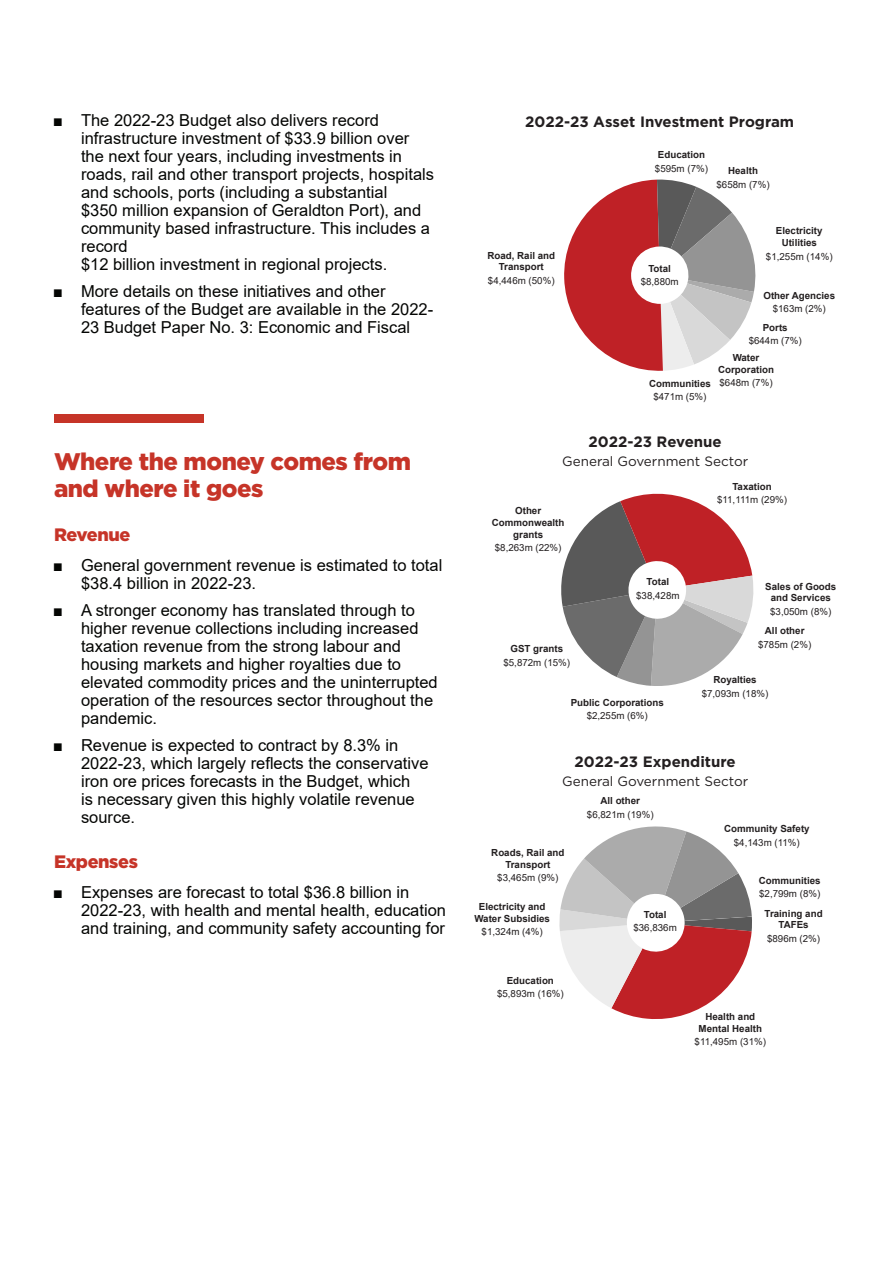
<style>
.page{position:relative;width:893px;height:1263px;background:#fff}
.page>*{position:absolute;margin:0;border:0;box-sizing:border-box;transform-origin:0 0}
.t1{font:900 24px/27px "Gotham";letter-spacing:-.02em;color:#c63428}
.t2{font:900 18px "Gotham";letter-spacing:-.02em;color:#c63428}
.t3{font:16.5px/18px "Arial";color:#040503}
.t4{font:700 15px "Gotham";color:#231f20}
.t5{font:13.5px "Gotham";color:#231f20}
.t6{font:700 9.75px/11.7px "Arial";color:#231f20;text-align:center}
.t7{font:9.75px/13.5px "Arial";color:#231f20;text-align:center}
.s1{font-family:"Arial Narrow"}
.s2{font-weight:400}
.s3{font-weight:700}
</style>
<div class="page">
<div style="left:54px;top:414px;width:149px;height:9px;background:#c63428"></div>
<svg style="left:559px;top:826px;width:193px;height:193px"></svg>
<svg style="left:564px;top:179px;width:192px;height:192px"></svg>
<svg style="left:561px;top:493px;width:193px;height:193px"></svg>
<p class="t3" style="left:81px;top:111px;width:355px;text-indent:-27px"><span class="s1">■</span> The 2022-23 Budget also delivers record infrastructure investment of $33.9 billion over the next four years, including investments in roads, rail and other transport projects, hospitals and schools, ports (including a substantial<br>$350 million expansion of Geraldton Port), and community based infrastructure. This includes a record<br>$12 billion investment in regional projects.</p>
<p class="t3" style="left:81px;top:282px;width:354px;text-indent:-27px"><span class="s1">■</span> More details on these initiatives and other features of the Budget are available in the 2022-<br>23 Budget Paper No. 3: Economic and Fiscal</p>
<p class="t1" style="left:54px;top:447px;width:358px">Where the money comes from and where it goes</p>
<p class="t2" style="left:54px;top:522px;width:78px">Revenue</p>
<p class="t3" style="left:81px;top:556px;width:363px;text-indent:-27px"><span class="s1">■</span> General government revenue is estimated to total $38.4 billion in 2022-23.</p>
<p class="t3" style="left:81px;top:601px;width:358px;text-indent:-27px"><span class="s1">■</span> A stronger economy has translated through to higher revenue collections including increased taxation revenue from the strong labour and housing markets and higher royalties due to elevated commodity prices and the uninterrupted operation of the resources sector throughout the pandemic.</p>
<p class="t3" style="left:81px;top:736px;width:349px;text-indent:-27px"><span class="s1">■</span> Revenue is expected to contract by 8.3% in 2022-23, which largely reflects the conservative iron ore prices forecasts in the Budget, which<br>is necessary given this highly volatile revenue source.</p>
<p class="t2" style="left:54px;top:849px;width:86px">Expenses</p>
<p class="t3" style="left:81px;top:883px;width:367px;text-indent:-27px"><span class="s1">■</span> Expenses are forecast to total $36.8 billion in<br>2022-23, with health and mental health, education and training, and community safety accounting for</p>
<p class="t4" style="left:525px;top:112px;width:270px">2022-23 Asset Investment Program</p>
<p class="t6" style="left:658px;top:149px;width:49px">Education</p>
<p class="t7" style="left:655px;top:162px;width:55px">$595m (7%)</p>
<p class="t6" style="left:728px;top:165px;width:31px">Health</p>
<p class="t7" style="left:716px;top:177px;width:55px">$658m (7%)</p>
<p class="t6" style="left:487px;top:249px;width:69px">Road, Rail and</p>
<p class="t6" style="left:499px;top:261px;width:46px">Transport</p>
<p class="t7" style="left:488px;top:273px;width:68px">$4,446m (50%)</p>
<p class="t6" style="left:648px;top:263px;width:24px">Total</p>
<p class="t7" style="left:641px;top:275px;width:39px">$8,880m</p>
<p class="t6" style="left:649px;top:378px;width:63px">Communities</p>
<p class="t7" style="left:653px;top:390px;width:55px">$471m (5%)</p>
<p class="t6" style="left:776px;top:225px;width:48px">Electricity<br>Utilities</p>
<p class="t7" style="left:766px;top:249px;width:68px">$1,255m (14%)</p>
<p class="t6" style="left:763px;top:289px;width:73px;line-height:13.5px">Other Agencies <span class="s2">$163m (2%)</span></p>
<p class="t6" style="left:763px;top:321px;width:26px">Ports</p>
<p class="t7" style="left:749px;top:334px;width:55px">$644m (7%)</p>
<p class="t6" style="left:733px;top:352px;width:28px">Water</p>
<p class="t6" style="left:718px;top:363px;width:57px">Corporation</p>
<p class="t7" style="left:719px;top:376px;width:55px">$648m (7%)</p>
<p class="t4" style="left:588px;top:432px;width:135px">2022-23 Revenue</p>
<p class="t5" style="left:562px;top:452px;width:188px">General Government Sector</p>
<p class="t6" style="left:732px;top:480px;width:41px">Taxation</p>
<p class="t7" style="left:717px;top:493px;width:71px">$11,111m (29%)</p>
<p class="t6" style="left:515px;top:505px;width:28px">Other</p>
<p class="t6" style="left:492px;top:517px;width:74px">Commonwealth</p>
<p class="t6" style="left:513px;top:529px;width:31px">grants</p>
<p class="t7" style="left:495px;top:541px;width:68px">$8,263m (22%)</p>
<p class="t6" style="left:510px;top:643px;width:54px">GST grants</p>
<p class="t7" style="left:503px;top:655px;width:68px">$5,872m (15%)</p>
<p class="t7" style="left:636px;top:575px;width:45px"><span class="s3">Total </span>$38,428m</p>
<p class="t6" style="left:571px;top:696px;width:95px;line-height:13.5px">Public Corporations <span class="s2">$2,255m (6%)</span></p>
<p class="t6" style="left:765px;top:580px;width:72px">Sales of Goods and Services</p>
<p class="t7" style="left:770px;top:605px;width:63px">$3,050m (8%)</p>
<p class="t7" style="left:758px;top:624px;width:55px"><span class="s3">All other </span>$785m (2%)</p>
<p class="t7" style="left:702px;top:673px;width:68px"><span class="s3">Royalties </span>$7,093m (18%)</p>
<p class="t4" style="left:575px;top:751px;width:163px">2022-23 Expenditure</p>
<p class="t5" style="left:562px;top:772px;width:188px">General Government Sector</p>
<p class="t6" style="left:491px;top:847px;width:75px">Roads, Rail and</p>
<p class="t6" style="left:505px;top:859px;width:46px">Transport</p>
<p class="t7" style="left:497px;top:871px;width:63px">$3,465m (9%)</p>
<p class="t6" style="left:474px;top:901px;width:77px">Electricity and<br>Water Subsidies</p>
<p class="t7" style="left:482px;top:925px;width:63px">$1,324m (4%)</p>
<p class="t6" style="left:507px;top:975px;width:49px">Education</p>
<p class="t7" style="left:497px;top:987px;width:68px">$5,893m (16%)</p>
<p class="t6" style="left:600px;top:795px;width:41px">All other</p>
<p class="t7" style="left:587px;top:807px;width:68px">$6,821m (19%)</p>
<p class="t7" style="left:633px;top:908px;width:45px"><span class="s3">Total </span>$36,836m</p>
<p class="t6" style="left:724px;top:823px;width:87px">Community Safety</p>
<p class="t7" style="left:734px;top:835px;width:67px">$4,143m (11%)</p>
<p class="t6" style="left:759px;top:874px;width:63px">Communities</p>
<p class="t7" style="left:759px;top:887px;width:63px">$2,799m (8%)</p>
<p class="t6" style="left:765px;top:907px;width:59px">Training and</p>
<p class="t6" style="left:778px;top:919px;width:32px">TAFEs</p>
<p class="t7" style="left:767px;top:932px;width:55px">$896m (2%)</p>
<p class="t6" style="left:705px;top:1011px;width:51px">Health and</p>
<p class="t6" style="left:699px;top:1023px;width:65px">Mental Health</p>
<p class="t7" style="left:695px;top:1035px;width:73px">$11,495m (31%)</p>
</div>
